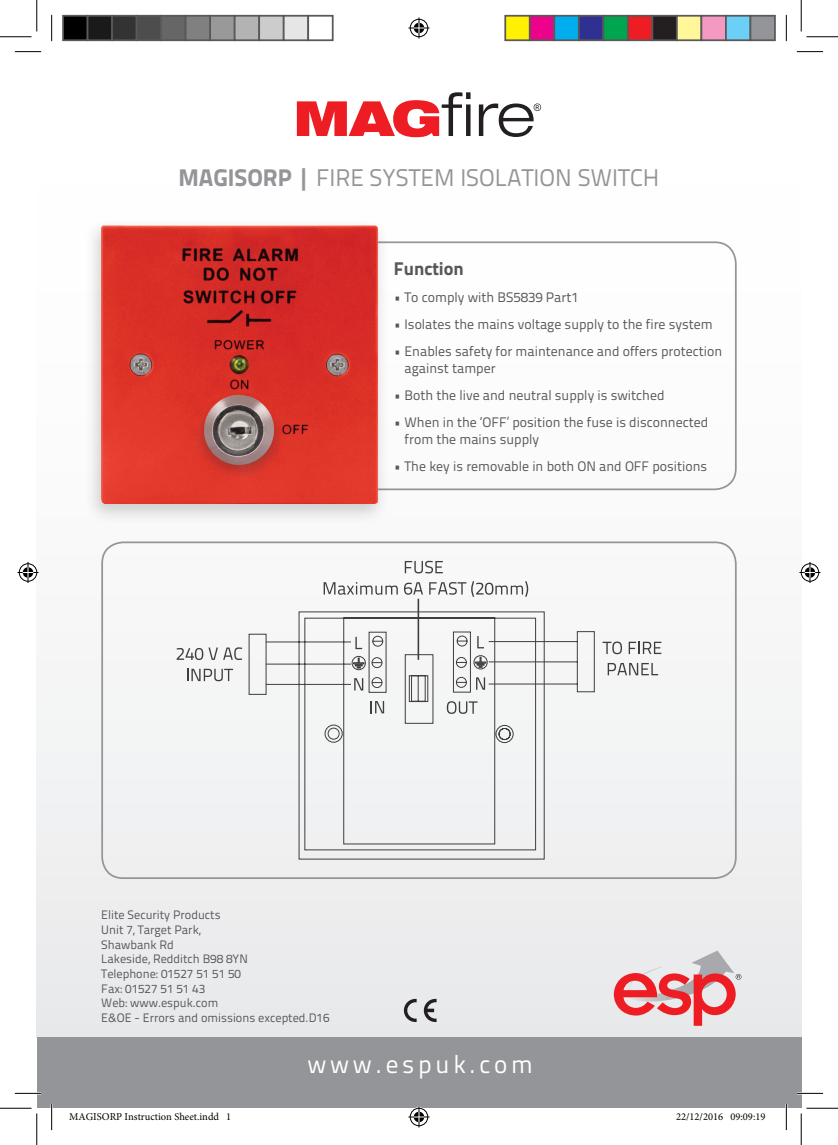
<style>
.page{position:relative;width:838px;height:1145px;background:#fff}
.page>*{position:absolute;margin:0;border:0;box-sizing:border-box;transform-origin:0 0}
.t1{font:25.03px "Titillium Text 22 L";letter-spacing:.15em;color:#fff}
.t2{font:24.15px "Titillium Text 22 L";color:#939598}
.t3{font:800 18.38px "Titillium Text 22 L";color:#57585a}
.t4{font:13.83px/16.6px "Titillium Text 22 L";color:#57585a}
.t5{font:12.25px/14.7px "Titillium Text 22 L";color:#57585a}
.t6{font:10.5px "Minion Pro";color:#000}
.s1{font-weight:800}
.s2{font-weight:700}
</style>
<div class="page">
<div style="left:37px;top:37px;width:764px;height:1001px;background:linear-gradient(to right,#f4f5f5,#f8f8f8)"></div>
<div style="left:37px;top:1038px;width:764px;height:70px;background:#939598"></div>
<svg style="left:297px;top:92px;width:173px;height:45px"></svg>
<hr style="left:466px;top:104px;width:4px;height:32px;background:#231f20">
<svg style="left:479px;top:104px;width:62px;height:33px"></svg>
<svg style="left:613px;top:951px;width:128px;height:75px;background:#e4a6a9"></svg>
<svg style="left:177px;top:647px;width:65px;height:13px"></svg>
<svg style="left:187px;top:669px;width:46px;height:12px"></svg>
<svg style="left:602px;top:642px;width:20px;height:12px"></svg>
<svg style="left:628px;top:642px;width:33px;height:12px"></svg>
<svg style="left:607px;top:663px;width:51px;height:12px"></svg>
<svg style="left:405px;top:561px;width:38px;height:12px"></svg>
<svg style="left:323px;top:582px;width:75px;height:13px"></svg>
<svg style="left:404px;top:582px;width:19px;height:13px"></svg>
<svg style="left:429px;top:581px;width:99px;height:16px"></svg>
<svg style="left:265px;top:612px;width:279px;height:247px"></svg>
<svg style="left:249px;top:631px;width:345px;height:93px"></svg>
<hr style="left:417px;top:599px;width:2px;height:61px;background:#3e3e3f">
<div style="left:252px;top:241px;width:484px;height:249px;border:2px solid #939598;border-radius:21px"></div>
<div style="left:101px;top:541px;width:635px;height:338px;border:2px solid #939598;border-radius:21px"></div>
<div style="left:84px;top:218px;width:305px;height:307px;background:#231f20;opacity:.21"></div>
<img style="left:100px;top:225px;width:279px;height:279px">
<svg style="left:404px;top:999px;width:32px;height:23px"></svg>
<hr style="left:15px;top:51px;width:26px;height:2px;background:#fff">
<hr style="left:796px;top:51px;width:27px;height:2px;background:#fff">
<hr style="left:15px;top:1092px;width:26px;height:2px;background:#fff">
<hr style="left:796px;top:1092px;width:27px;height:2px;background:#fff">
<hr style="left:51px;top:15px;width:2px;height:26px;background:#fff">
<hr style="left:51px;top:1104px;width:2px;height:26px;background:#fff">
<hr style="left:785px;top:15px;width:2px;height:26px;background:#fff">
<hr style="left:785px;top:1104px;width:2px;height:26px;background:#fff">
<svg style="left:15px;top:51px;width:26px;height:1px"></svg>
<svg style="left:796px;top:51px;width:27px;height:1px"></svg>
<svg style="left:15px;top:1093px;width:26px;height:1px"></svg>
<svg style="left:796px;top:1093px;width:27px;height:1px"></svg>
<svg style="left:51px;top:15px;width:1px;height:26px"></svg>
<svg style="left:51px;top:1104px;width:1px;height:26px"></svg>
<svg style="left:786px;top:15px;width:1px;height:26px"></svg>
<svg style="left:786px;top:1104px;width:1px;height:26px"></svg>
<hr style="left:0;top:36px;width:32px;height:1px;background:#000">
<hr style="left:806px;top:36px;width:31px;height:1px;background:#000">
<hr style="left:0;top:1108px;width:32px;height:1px;background:#000">
<hr style="left:806px;top:1108px;width:31px;height:1px;background:#000">
<hr style="left:36px;top:0;width:1px;height:31px;background:#000">
<hr style="left:36px;top:1113px;width:1px;height:32px;background:#000">
<hr style="left:800px;top:0;width:1px;height:31px;background:#000">
<hr style="left:800px;top:1113px;width:1px;height:32px;background:#000">
<svg style="left:408px;top:18px;width:21px;height:21px"></svg>
<svg style="left:408px;top:1107px;width:21px;height:20px"></svg>
<svg style="left:18px;top:562px;width:21px;height:21px"></svg>
<svg style="left:799px;top:562px;width:21px;height:21px"></svg>
<div style="left:63px;top:16px;width:25px;height:24px;background:#000"></div>
<div style="left:62px;top:15px;width:26px;height:26px;border:2px solid #595959"></div>
<div style="left:88px;top:16px;width:24px;height:24px;background:#1a1a1a"></div>
<div style="left:87px;top:15px;width:26px;height:26px;border:2px solid #595959"></div>
<div style="left:112px;top:16px;width:25px;height:24px;background:#333"></div>
<div style="left:111px;top:15px;width:26px;height:26px;border:2px solid #595959"></div>
<div style="left:137px;top:16px;width:24px;height:24px;background:#4d4d4d"></div>
<div style="left:136px;top:15px;width:26px;height:26px;border:2px solid #595959"></div>
<div style="left:161px;top:16px;width:25px;height:24px;background:#666"></div>
<div style="left:160px;top:15px;width:26px;height:26px;border:2px solid #595959"></div>
<div style="left:186px;top:16px;width:24px;height:24px;background:#808080"></div>
<div style="left:185px;top:15px;width:26px;height:26px;border:2px solid #595959"></div>
<div style="left:210px;top:16px;width:25px;height:24px;background:#999"></div>
<div style="left:209px;top:15px;width:26px;height:26px;border:2px solid #595959"></div>
<div style="left:235px;top:16px;width:24px;height:24px;background:#b3b3b3"></div>
<div style="left:234px;top:15px;width:26px;height:26px;border:2px solid #595959"></div>
<div style="left:259px;top:16px;width:25px;height:24px;background:#ccc"></div>
<div style="left:258px;top:15px;width:26px;height:26px;border:2px solid #595959"></div>
<div style="left:284px;top:16px;width:24px;height:24px;background:#e6e6e6"></div>
<div style="left:283px;top:15px;width:26px;height:26px;border:2px solid #595959"></div>
<div style="left:308px;top:16px;width:25px;height:24px;background:#fff"></div>
<div style="left:307px;top:15px;width:26px;height:26px;border:2px solid #595959"></div>
<div style="left:505px;top:16px;width:24px;height:24px;background:#fff101"></div>
<div style="left:504px;top:15px;width:26px;height:26px;border:2px solid #595959"></div>
<div style="left:529px;top:16px;width:25px;height:24px;background:#ed028c"></div>
<div style="left:529px;top:15px;width:26px;height:26px;border:2px solid #595959"></div>
<div style="left:554px;top:16px;width:24px;height:24px;background:#00aeef"></div>
<div style="left:553px;top:15px;width:26px;height:26px;border:2px solid #595959"></div>
<div style="left:578px;top:16px;width:25px;height:24px;background:#2e3092"></div>
<div style="left:578px;top:15px;width:26px;height:26px;border:2px solid #595959"></div>
<div style="left:603px;top:16px;width:24px;height:24px;background:#00a54f"></div>
<div style="left:602px;top:15px;width:26px;height:26px;border:2px solid #595959"></div>
<div style="left:627px;top:16px;width:25px;height:24px;background:#ee1d23"></div>
<div style="left:627px;top:15px;width:26px;height:26px;border:2px solid #595959"></div>
<div style="left:652px;top:16px;width:24px;height:24px;background:#231f20"></div>
<div style="left:651px;top:15px;width:26px;height:26px;border:2px solid #595959"></div>
<div style="left:676px;top:16px;width:25px;height:24px;background:#fff79a"></div>
<div style="left:676px;top:15px;width:26px;height:26px;border:2px solid #595959"></div>
<div style="left:701px;top:16px;width:24px;height:24px;background:#f499c2"></div>
<div style="left:700px;top:15px;width:26px;height:26px;border:2px solid #595959"></div>
<div style="left:725px;top:16px;width:25px;height:24px;background:#6bcff6"></div>
<div style="left:725px;top:15px;width:26px;height:26px;border:2px solid #595959"></div>
<div style="left:750px;top:16px;width:24px;height:24px;background:#939598"></div>
<div style="left:749px;top:15px;width:26px;height:26px;border:2px solid #595959"></div>
<h2 class="t2" style="left:178px;top:160px;width:482px"><span class="s1">MAGISORP</span> <span class="s2">|</span> FIRE SYSTEM ISOLATION SWITCH</h2>
<h3 class="t3" style="left:394px;top:254px;width:71px">Function</h3>
<p class="t4" style="left:394px;top:288px;width:186px">• To comply with BS5839 Part1</p>
<p class="t4" style="left:394px;top:315px;width:320px">• Isolates the mains voltage supply to the fire system</p>
<p class="t4" style="left:404px;top:342px;width:319px;text-indent:-11px">• Enables safety for maintenance and offers protection against tamper</p>
<p class="t4" style="left:394px;top:386px;width:272px">• Both the live and neutral supply is switched</p>
<p class="t4" style="left:404px;top:413px;width:305px;text-indent:-11px">• When in the ‘OFF’ position the fuse is disconnected from the mains supply</p>
<p class="t4" style="left:394px;top:457px;width:315px">• The key is removable in both ON and OFF positions</p>
<p class="t5" style="left:101px;top:907px;width:230px">Elite Security Products<br>Unit 7, Target Park,<br>Shawbank Rd<br>Lakeside, Redditch B98 8YN<br>Telephone: 01527 51 51 50<br>Fax: 01527 51 51 43<br>Web: www.espuk.com<br>E&amp;OE - Errors and omissions excepted.D16</p>
<h1 class="t1" style="left:307px;top:1046px;width:227px">www.espuk.com</h1>
<p class="t6" style="left:69px;top:1109px;width:164px">MAGISORP Instruction Sheet.indd 1</p>
<p class="t6" style="left:676px;top:1109px;width:91px">22/12/2016 09:09:19</p>
</div>
